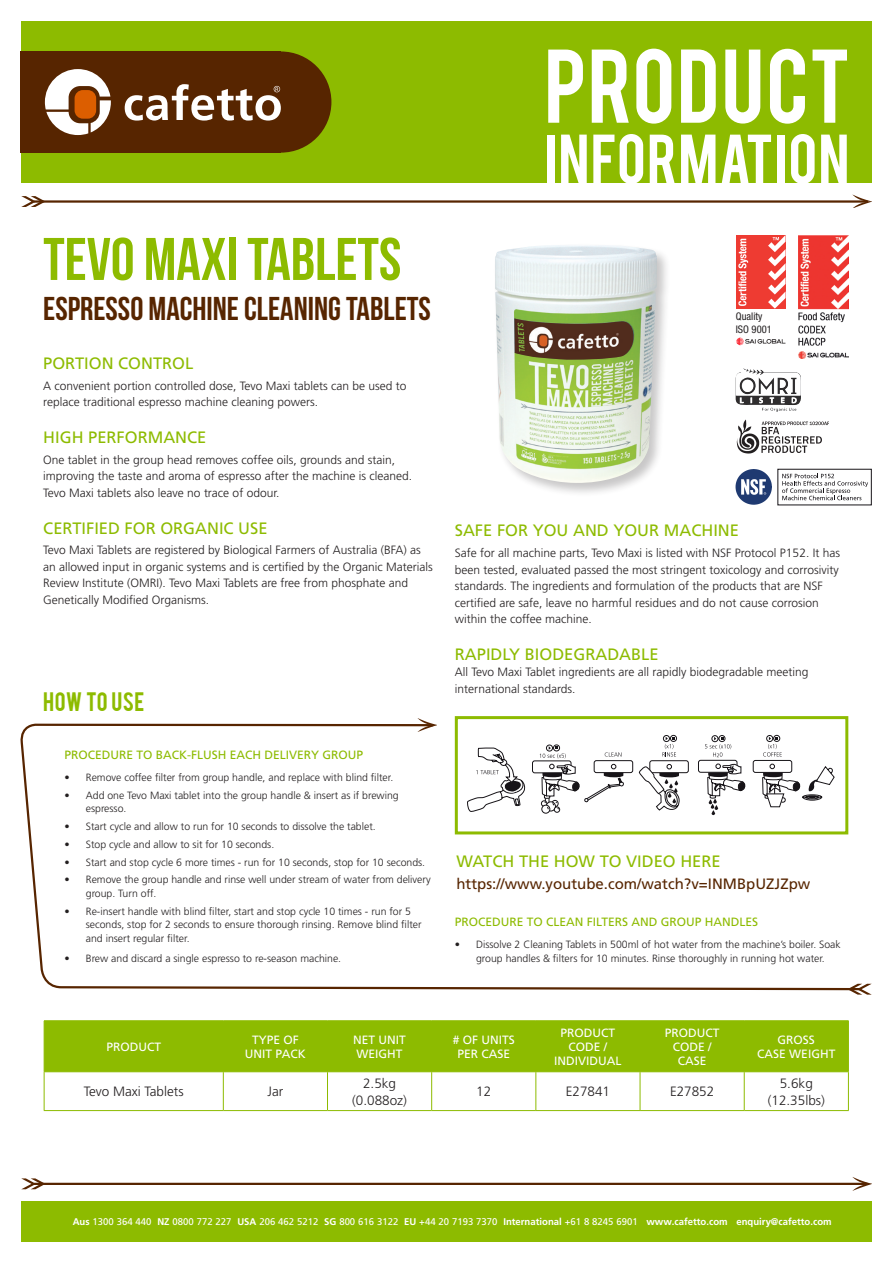
<style>
.page{position:relative;width:893px;height:1263px;background:#fff}
.page>*{position:absolute;margin:0;border:0;box-sizing:border-box;transform-origin:0 0}
.t1{font:82.2px "Bebas";letter-spacing:.02em;color:#fff}
.t2{font:60px "Bebas Neue";color:#8dbb00}
.t3{font:54.75px "Bebas";letter-spacing:.025em;color:#fff}
.t4{font:33px "Bebas Neue";color:#572500}
.t5{font:21px "Bebas";letter-spacing:.02em;color:#8dbb00}
.t6{font:16.5px "Frutiger";color:#8dbb00}
.t7{font:15px "Frutiger";color:#572500}
.t8{font:300 13.5px/16.2px "Frutiger";color:#231f20;text-align:center}
.t9{font:300 12px/16.5px "Frutiger";color:#231f20}
.t10{font:12px/14.4px "Frutiger";color:#fff;text-align:center}
.t11{font:12px "Frutiger";color:#8dbb00}
.t12{font:300 10.5px/13.5px "Frutiger";color:#231f20}
.t13{font:condensed 10.5px/12.6px "Helvetica Neue";color:#231f20}
.t14{font:9.75px "Frutiger";color:#fff}
.s1{font-weight:700}
</style>
<div class="page">
<img style="left:736px;top:368px;width:65px;height:37px">
<img style="left:736px;top:420px;width:92px;height:34px">
<div style="left:21px;top:21px;width:851px;height:162px;background:#8dbb00"></div>
<div style="left:21px;top:1201px;width:851px;height:41px;background:#8dbb00"></div>
<div style="left:21px;top:51px;width:260px;height:102px;background:#572500"></div>
<div style="left:230px;top:51px;width:101px;height:102px;background:#572500;border-radius:50%"></div>
<svg style="left:45px;top:69px;width:66px;height:66px"></svg>
<div style="left:75px;top:90px;width:21px;height:29px;background:#dc5e00;border-radius:8px"></div>
<svg style="left:125px;top:84px;width:156px;height:37px"></svg>
<hr style="left:34px;top:200px;width:833px;height:3px;background:#572500">
<svg style="left:21px;top:196px;width:25px;height:11px"></svg>
<svg style="left:852px;top:195px;width:20px;height:13px"></svg>
<hr style="left:34px;top:1183px;width:833px;height:2px;background:#572500">
<svg style="left:21px;top:1178px;width:25px;height:11px"></svg>
<svg style="left:852px;top:1177px;width:20px;height:13px"></svg>
<div style="left:45px;top:1021px;width:803px;height:50px;background:#8dbb00"></div>
<hr style="left:44px;top:1021px;width:1px;height:50px;background:#8dbb00">
<hr style="left:44px;top:1020px;width:179px;height:1px;background:#8dbb00">
<hr style="left:223px;top:1020px;width:104px;height:1px;background:#8dbb00">
<hr style="left:327px;top:1020px;width:105px;height:1px;background:#8dbb00">
<hr style="left:432px;top:1020px;width:104px;height:1px;background:#8dbb00">
<hr style="left:536px;top:1020px;width:104px;height:1px;background:#8dbb00">
<hr style="left:640px;top:1020px;width:104px;height:1px;background:#8dbb00">
<hr style="left:744px;top:1020px;width:105px;height:1px;background:#8dbb00">
<hr style="left:223px;top:1021px;width:1px;height:50px;background:#8dbb00">
<hr style="left:327px;top:1021px;width:1px;height:50px;background:#8dbb00">
<hr style="left:431px;top:1021px;width:1px;height:50px;background:#8dbb00">
<hr style="left:536px;top:1021px;width:1px;height:50px;background:#8dbb00">
<hr style="left:640px;top:1021px;width:1px;height:50px;background:#8dbb00">
<hr style="left:744px;top:1021px;width:1px;height:50px;background:#8dbb00">
<hr style="left:848px;top:1021px;width:1px;height:50px;background:#8dbb00">
<hr style="left:44px;top:1072px;width:1px;height:38px;background:#8dbb00">
<hr style="left:44px;top:1071px;width:179px;height:1px;background:#8dbb00">
<hr style="left:223px;top:1071px;width:104px;height:1px;background:#8dbb00">
<hr style="left:327px;top:1071px;width:105px;height:1px;background:#8dbb00">
<hr style="left:432px;top:1071px;width:104px;height:1px;background:#8dbb00">
<hr style="left:536px;top:1071px;width:104px;height:1px;background:#8dbb00">
<hr style="left:640px;top:1071px;width:104px;height:1px;background:#8dbb00">
<hr style="left:744px;top:1071px;width:105px;height:1px;background:#8dbb00">
<hr style="left:223px;top:1072px;width:1px;height:38px;background:#8dbb00">
<hr style="left:327px;top:1072px;width:1px;height:38px;background:#8dbb00">
<hr style="left:431px;top:1072px;width:1px;height:38px;background:#8dbb00">
<hr style="left:535px;top:1072px;width:1px;height:38px;background:#8dbb00">
<hr style="left:640px;top:1072px;width:1px;height:38px;background:#8dbb00">
<hr style="left:744px;top:1072px;width:1px;height:38px;background:#8dbb00">
<hr style="left:848px;top:1072px;width:1px;height:38px;background:#8dbb00">
<hr style="left:223px;top:1110px;width:104px;height:1px;background:#8dbb00">
<hr style="left:327px;top:1110px;width:105px;height:1px;background:#8dbb00">
<hr style="left:432px;top:1110px;width:104px;height:1px;background:#8dbb00">
<hr style="left:536px;top:1110px;width:104px;height:1px;background:#8dbb00">
<hr style="left:640px;top:1110px;width:104px;height:1px;background:#8dbb00">
<hr style="left:744px;top:1110px;width:105px;height:1px;background:#8dbb00">
<hr style="left:44px;top:1110px;width:179px;height:1px;background:#8dbb00">
<img style="left:798px;top:235px;width:50px;height:124px">
<div style="left:736px;top:235px;width:49px;height:74px;background:#ee3b32"></div>
<svg style="left:738px;top:239px;width:10px;height:67px"></svg>
<svg style="left:768px;top:235px;width:18px;height:74px"></svg>
<svg style="left:736px;top:338px;width:49px;height:7px"></svg>
<div style="left:455px;top:716px;width:393px;height:118px;border:3px solid #8dbb00"></div>
<svg style="left:417px;top:718px;width:10px;height:4px"></svg>
<svg style="left:20px;top:722px;width:842px;height:269px"></svg>
<svg style="left:847px;top:984px;width:25px;height:11px"></svg>
<img style="left:736px;top:469px;width:35px;height:36px">
<svg style="left:782px;top:473px;width:86px;height:27px"></svg>
<div style="left:493px;top:243px;width:179px;height:254px;background:#231f20;opacity:.25"></div>
<img style="left:495px;top:245px;width:162px;height:238px">
<img style="left:514px;top:318px;width:120px;height:42px">
<p class="t2" style="left:43px;top:226px;width:360px">TEVO MAXI TABLETS</p>
<p class="t4" style="left:43px;top:290px;width:389px">ESPRESSO MACHINE CLEANING TABLETS</p>
<p class="t6" style="left:43px;top:354px;width:152px">PORTION CONTROL</p>
<p class="t9" style="left:43px;top:377px;width:365px">A convenient portion controlled dose, Tevo Maxi tablets can be used to replace traditional espresso machine cleaning powers.</p>
<p class="t6" style="left:43px;top:428px;width:165px">HIGH PERFORMANCE</p>
<p class="t9" style="left:43px;top:451px;width:370px">One tablet in the group head removes coffee oils, grounds and stain, improving the taste and aroma of espresso after the machine is cleaned.<br>Tevo Maxi tablets also leave no trace of odour.</p>
<p class="t6" style="left:43px;top:518px;width:226px">CERTIFIED FOR ORGANIC USE</p>
<p class="t9" style="left:43px;top:542px;width:391px">Tevo Maxi Tablets are registered by Biological Farmers of Australia (BFA) as an allowed input in organic systems and is certified by the Organic Materials Review Institute (OMRI). Tevo Maxi Tablets are free from phosphate and Genetically Modified Organisms.</p>
<p class="t5" style="left:43px;top:686px;width:103px">HOW TO USE</p>
<p class="t11" style="left:65px;top:748px;width:300px">PROCEDURE TO BACK-FLUSH EACH DELIVERY GROUP</p>
<p class="t12" style="left:65px;top:771px;width:330px">• Remove coffee filter from group handle, and replace with blind filter.</p>
<p class="t12" style="left:86px;top:788px;width:314px;text-indent:-21px">• Add one Tevo Maxi tablet into the group handle &amp; insert as if brewing espresso.</p>
<p class="t12" style="left:65px;top:820px;width:313px">• Start cycle and allow to run for 10 seconds to dissolve the tablet.</p>
<p class="t12" style="left:65px;top:837px;width:211px">• Stop cycle and allow to sit for 10 seconds.</p>
<p class="t12" style="left:65px;top:855px;width:362px">• Start and stop cycle 6 more times - run for 10 seconds, stop for 10 seconds.</p>
<p class="t12" style="left:86px;top:873px;width:346px;text-indent:-21px">• Remove the group handle and rinse well under stream of water from delivery group. Turn off.</p>
<p class="t12" style="left:86px;top:904px;width:337px;text-indent:-21px">• Re-insert handle with blind filter, start and stop cycle 10 times - run for 5 seconds, stop for 2 seconds to ensure thorough rinsing. Remove blind filter and insert regular filter.</p>
<p class="t12" style="left:65px;top:952px;width:278px">• Brew and discard a single espresso to re-season machine.</p>
<p class="t1" style="left:544px;top:26px;width:308px">PRODUCT</p>
<p class="t3" style="left:544px;top:119px;width:306px">INFORMATION</p>
<p class="t13" style="left:736px;top:310px;width:37px">Quality<br>ISO 9001</p>
<p class="t6" style="left:455px;top:521px;width:286px">SAFE FOR YOU AND YOUR MACHINE</p>
<p class="t9" style="left:455px;top:545px;width:387px">Safe for all machine parts, Tevo Maxi is listed with NSF Protocol P152. It has been tested, evaluated passed the most stringent toxicology and corrosivity standards. The ingredients and formulation of the products that are NSF certified are safe, leave no harmful residues and do not cause corrosion within the coffee machine.</p>
<p class="t6" style="left:455px;top:644px;width:205px">RAPIDLY BIODEGRADABLE</p>
<p class="t9" style="left:455px;top:664px;width:355px">All Tevo Maxi Tablet ingredients are all rapidly biodegradable meeting international standards.</p>
<p class="t6" style="left:456px;top:852px;width:266px">WATCH THE HOW TO VIDEO HERE</p>
<p class="t7" style="left:456px;top:875px;width:356px">https://www.youtube.com/watch?v=INMBpUZJZpw</p>
<p class="t11" style="left:455px;top:915px;width:305px">PROCEDURE TO CLEAN FILTERS AND GROUP HANDLES</p>
<p class="t12" style="left:455px;top:938px;width:387px;text-align:center">• Dissolve 2 Cleaning Tablets in 500ml of hot water from the machine’s boiler. Soak group handles &amp; filters for 10 minutes. Rinse thoroughly in running hot water.</p>
<p class="t10" style="left:106px;top:1039px;width:56px">PRODUCT</p>
<p class="t10" style="left:245px;top:1032px;width:62px">TYPE OF<br>UNIT PACK</p>
<p class="t10" style="left:353px;top:1032px;width:54px;text-align:left">NET UNIT<br>WEIGHT</p>
<p class="t10" style="left:453px;top:1032px;width:64px"># OF UNITS<br>PER CASE</p>
<p class="t10" style="left:554px;top:1025px;width:69px">PRODUCT<br>CODE /<br>INDIVIDUAL</p>
<p class="t10" style="left:665px;top:1025px;width:56px">PRODUCT<br>CODE /<br>CASE</p>
<p class="t10" style="left:757px;top:1032px;width:80px">GROSS<br>CASE WEIGHT</p>
<p class="t8" style="left:84px;top:1084px;width:101px">Tevo Maxi Tablets</p>
<p class="t8" style="left:268px;top:1084px;width:17px">Jar</p>
<p class="t8" style="left:352px;top:1075px;width:56px">2.5kg (0.088oz)</p>
<p class="t8" style="left:476px;top:1084px;width:17px">12</p>
<p class="t8" style="left:566px;top:1084px;width:46px">E27841</p>
<p class="t8" style="left:670px;top:1084px;width:46px">E27852</p>
<p class="t8" style="left:768px;top:1075px;width:59px">5.6kg (12.35lbs)</p>
<p class="t14" style="left:73px;top:1216px;width:760px"><span class="s1">Aus</span> 1300 364 440 <span class="s1">NZ</span> 0800 772 227 <span class="s1">USA</span> 206 462 5212 <span class="s1">SG</span> 800 616 3122 <span class="s1">EU</span> +44 20 7193 7370 <span class="s1">International</span> +61 8 8245 6901 <span class="s1">www.cafetto.com enquiry@cafetto.com</span></p>
</div>
